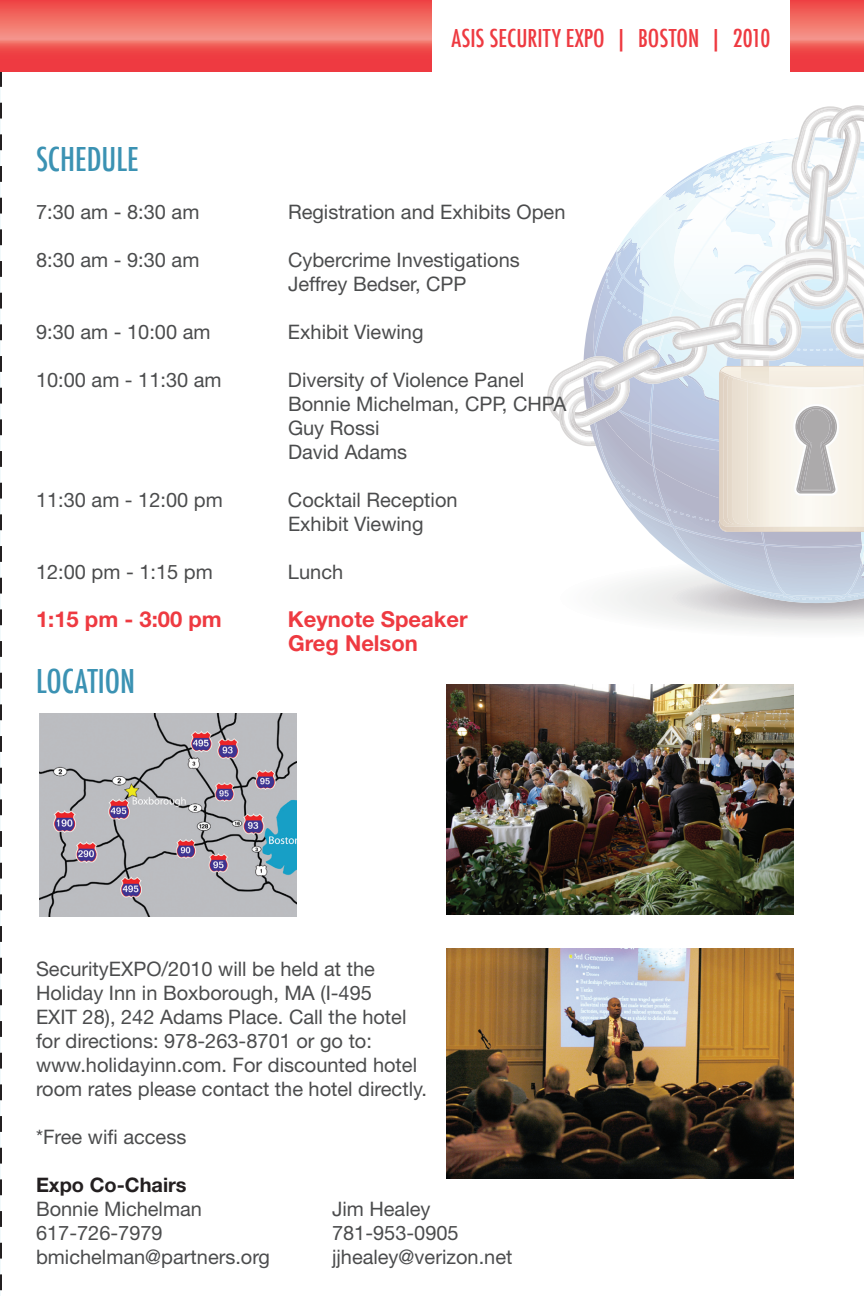
<style>
.page{position:relative;width:864px;height:1296px;background:#fff}
.page>*{position:absolute;margin:0;border:0;box-sizing:border-box;transform-origin:0 0}
.t1{font:500 condensed 32px "Futura";color:#3b92b3}
.t2{font:500 condensed 24px "Futura";color:#ee3a41}
.t3{font:700 22px/24px "Helvetica Neue";color:#ee3a41}
.t4{font:20px/24px "Helvetica Neue";color:#4b4c4d}
.t5{font:700 20px "Helvetica Neue";color:#231f20}
</style>
<div class="page">
<svg style="left:806px;top:532px;width:58px;height:31px;background:#b9bdd0"></svg>
<svg style="left:613px;top:563px;width:251px;height:67px"></svg>
<svg style="left:610px;top:532px;width:196px;height:71px"></svg>
<svg style="left:547px;top:105px;width:317px;height:427px"></svg>
<svg style="left:0;top:72px;width:2px;height:1224px"></svg>
<svg style="left:0;top:0;width:864px;height:72px;background:#f05d5a"></svg>
<div style="left:432px;top:0;width:358px;height:92px;background:#fff"></div>
<img style="left:39px;top:713px;width:257px;height:204px">
<img style="left:447px;top:684px;width:347px;height:230px">
<img style="left:447px;top:948px;width:347px;height:230px">
<p class="t2" style="left:452px;top:23px;width:320px">ASIS SECURITY EXPO | BOSTON | 2010</p>
<h1 class="t1" style="left:36px;top:138px;width:104px">SCHEDULE</h1>
<p class="t4" style="left:36px;top:199px;width:165px">7:30 am - 8:30 am</p>
<p class="t4" style="left:288px;top:199px;width:279px">Registration and Exhibits Open</p>
<p class="t4" style="left:36px;top:247px;width:165px">8:30 am - 9:30 am</p>
<p class="t4" style="left:288px;top:247px;width:233px">Cybercrime Investigations<br>Jeffrey Bedser, CPP</p>
<p class="t4" style="left:36px;top:319px;width:176px">9:30 am - 10:00 am</p>
<p class="t4" style="left:288px;top:319px;width:137px">Exhibit Viewing</p>
<p class="t4" style="left:36px;top:367px;width:187px">10:00 am - 11:30 am</p>
<p class="t4" style="left:288px;top:367px;width:280px">Diversity of Violence Panel<br>Bonnie Michelman, CPP, CHPA<br>Guy Rossi<br>David Adams</p>
<p class="t4" style="left:36px;top:487px;width:188px">11:30 am - 12:00 pm</p>
<p class="t4" style="left:288px;top:487px;width:171px">Cocktail Reception<br>Exhibit Viewing</p>
<p class="t4" style="left:36px;top:559px;width:178px">12:00 pm - 1:15 pm</p>
<p class="t4" style="left:288px;top:559px;width:57px">Lunch</p>
<p class="t3" style="left:36px;top:606px;width:187px">1:15 pm - 3:00 pm</p>
<p class="t3" style="left:288px;top:606px;width:181px">Keynote Speaker<br>Greg Nelson</p>
<h1 class="t1" style="left:36px;top:660px;width:101px">LOCATION</h1>
<p class="t4" style="left:36px;top:956px;width:393px">SecurityEXPO/2010 will be held at the Holiday Inn in Boxborough, MA (I-495<br>EXIT 28), 242 Adams Place. Call the hotel for directions: 978-263-8701 or go to: www.holidayinn.com. For discounted hotel room rates please contact the hotel directly.</p>
<p class="t4" style="left:36px;top:1124px;width:152px">*Free wifi access</p>
<p class="t5" style="left:36px;top:1172px;width:152px">Expo Co-Chairs</p>
<p class="t4" style="left:36px;top:1196px;width:167px">Bonnie Michelman</p>
<p class="t4" style="left:332px;top:1196px;width:100px">Jim Healey</p>
<p class="t4" style="left:36px;top:1220px;width:128px">617-726-7979</p>
<p class="t4" style="left:332px;top:1220px;width:128px">781-953-0905</p>
<p class="t4" style="left:36px;top:1244px;width:236px">bmichelman@partners.org</p>
<p class="t4" style="left:332px;top:1244px;width:182px">jjhealey@verizon.net</p>
</div>
